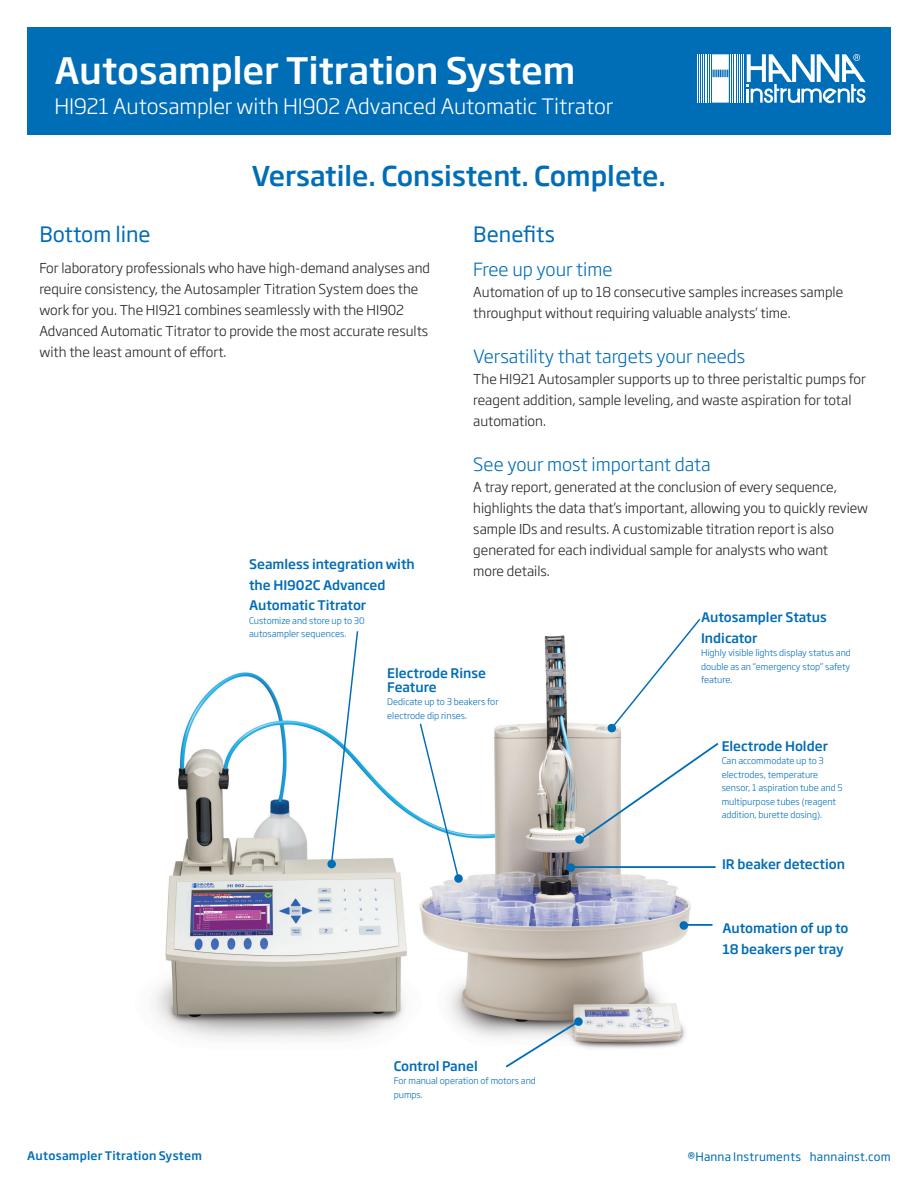
<style>
.page{position:relative;width:918px;height:1188px;background:#fff}
.page>*{position:absolute;margin:0;border:0;box-sizing:border-box;transform-origin:0 0}
.n-COVER-PRODUCT-TEXT{font:500 36px "Soho Gothic Pro";letter-spacing:-.005em;color:#fff}
.t1{font:500 27px "Soho Gothic Pro";color:#006db7}
.n-COVER-PRODUCT-TEXT-2{font:300 21px "Soho Gothic Pro";letter-spacing:-.005em;color:#fff}
.t2{font:21px "Soho Gothic Pro";color:#006db7}
.t3{font:300 18px "Soho Gothic Pro";color:#006db7}
.Body_Copy{font:300 13.5px/21px "Soho Gothic Pro";color:#231f20}
.t4{font:500 13.05px/20.7px "Soho Gothic Pro";color:#006db7}
.t5{font:11.7px "Soho Gothic Pro";letter-spacing:.015em;color:#006db7}
.t6{font:500 11.7px "Soho Gothic Pro";letter-spacing:.02em;color:#006db7}
.t7{font:300 9px/13.5px "Soho Gothic Pro";color:#006db7}
</style>
<div class="page">
<img style="left:155px;top:635px;width:536px;height:414px">
<div style="left:27px;top:27px;width:864px;height:108px;background:#006db7"></div>
<hr style="left:743px;top:54px;width:1px;height:49px;background:#fff">
<hr style="left:741px;top:54px;width:1px;height:49px;background:#fff">
<hr style="left:739px;top:54px;width:1px;height:49px;background:#fff">
<hr style="left:737px;top:54px;width:1px;height:49px;background:#fff">
<hr style="left:736px;top:54px;width:1px;height:49px;background:#fff">
<hr style="left:734px;top:54px;width:1px;height:49px;background:#fff">
<hr style="left:732px;top:54px;width:1px;height:49px;background:#fff">
<hr style="left:730px;top:54px;width:1px;height:49px;background:#fff">
<hr style="left:710px;top:54px;width:1px;height:49px;background:#fff">
<hr style="left:708px;top:54px;width:1px;height:49px;background:#fff">
<hr style="left:707px;top:54px;width:1px;height:49px;background:#fff">
<hr style="left:705px;top:54px;width:1px;height:49px;background:#fff">
<hr style="left:703px;top:54px;width:1px;height:49px;background:#fff">
<hr style="left:701px;top:54px;width:1px;height:49px;background:#fff">
<hr style="left:699px;top:54px;width:1px;height:49px;background:#fff">
<hr style="left:697px;top:54px;width:1px;height:49px;background:#fff">
<svg style="left:712px;top:54px;width:17px;height:49px"></svg>
<svg style="left:747px;top:54px;width:118px;height:49px"></svg>
<div style="left:327px;top:860px;width:9px;height:8px;border:2px solid #006db7;border-radius:50%"></div>
<svg style="left:330px;top:631px;width:29px;height:235px"></svg>
<div style="left:608px;top:724px;width:8px;height:8px;border:2px solid #006db7;border-radius:50%"></div>
<svg style="left:610px;top:619px;width:91px;height:111px"></svg>
<div style="left:575px;top:835px;width:9px;height:9px;border:2px solid #006db7;border-radius:50%"></div>
<div style="left:455px;top:875px;width:7px;height:7px;background:#006db7;border-radius:50%"></div>
<div style="left:454px;top:874px;width:9px;height:9px;border:2px solid #006db7;border-radius:50%"></div>
<svg style="left:419px;top:722px;width:41px;height:157px"></svg>
<div style="left:575px;top:1018px;width:7px;height:7px;background:#006db7;border-radius:50%"></div>
<div style="left:574px;top:1017px;width:9px;height:9px;border:2px solid #006db7;border-radius:50%"></div>
<svg style="left:504px;top:1020px;width:75px;height:48px"></svg>
<hr style="left:571px;top:866px;width:145px;height:2px;background:#006db7">
<div style="left:567px;top:864px;width:7px;height:7px;background:#006db7;border-radius:50%"></div>
<div style="left:567px;top:863px;width:8px;height:9px;border:2px solid #006db7;border-radius:50%"></div>
<hr style="left:684px;top:924px;width:29px;height:2px;background:#006db7">
<div style="left:680px;top:922px;width:7px;height:7px;background:#006db7;border-radius:50%"></div>
<div style="left:680px;top:921px;width:8px;height:9px;border:2px solid #006db7;border-radius:50%"></div>
<svg style="left:577px;top:741px;width:142px;height:102px"></svg>
<p class="n-COVER-PRODUCT-TEXT" style="left:55px;top:43px;width:522px">Autosampler Titration System</p>
<p class="n-COVER-PRODUCT-TEXT-2" style="left:55px;top:90px;width:560px">HI921 Autosampler with HI902 Advanced Automatic Titrator</p>
<p class="t1" style="left:252px;top:155px;width:416px">Versatile. Consistent. Complete.</p>
<p class="t2" style="left:473px;top:218px;width:83px">Benefits</p>
<p class="t3" style="left:473px;top:256px;width:141px">Free up your time</p>
<p class="Body_Copy" style="left:473px;top:281px;width:372px">Automation of up to 18 consecutive samples increases sample throughput without requiring valuable analysts’ time.</p>
<p class="t3" style="left:473px;top:343px;width:274px">Versatility that targets your needs</p>
<p class="Body_Copy" style="left:473px;top:368px;width:394px">The HI921 Autosampler supports up to three peristaltic pumps for reagent addition, sample leveling, and waste aspiration for total automation.</p>
<p class="t3" style="left:473px;top:451px;width:239px">See your most important data</p>
<p class="Body_Copy" style="left:473px;top:476px;width:365px">A tray report, generated at the conclusion of every sequence,</p>
<p class="Body_Copy" style="left:473px;top:497px;width:396px">highlights the data that’s important, allowing you to quickly review sample IDs and results. A customizable titration report is also</p>
<p class="Body_Copy" style="left:473px;top:539px;width:356px">generated for each individual sample for analysts who want</p>
<p class="Body_Copy" style="left:473px;top:560px;width:78px">more details.</p>
<p class="t2" style="left:39px;top:218px;width:113px">Bottom line</p>
<p class="Body_Copy" style="left:39px;top:257px;width:392px">For laboratory professionals who have high-demand analyses and require consistency, the Autosampler Titration System does the work for you. The HI921 combines seamlessly with the HI902</p>
<p class="Body_Copy" style="left:39px;top:320px;width:390px">Advanced Automatic Titrator to provide the most accurate results with the least amount of effort.</p>
<p class="t4" style="left:249px;top:553px;width:167px">Seamless integration with the HI902C Advanced<br>Automatic Titrator</p>
<p class="t7" style="left:249px;top:613px;width:117px">Customize and store up to 30 autosampler sequences.</p>
<p class="t4" style="left:701px;top:606px;width:127px">Autosampler Status<br>Indicator</p>
<p class="t7" style="left:701px;top:646px;width:151px;text-align:justify">Highly visible lights display status and double as an “emergency stop” safety feature.</p>
<p class="t4" style="left:387px;top:666px;width:100px;line-height:13.5px">Electrode Rinse<br>Feature</p>
<p class="t7" style="left:387px;top:695px;width:113px">Dedicate up to 3 beakers for</p>
<p class="t7" style="left:387px;top:708px;width:81px">electrode dip rinses.</p>
<p class="t4" style="left:722px;top:735px;width:108px">Electrode Holder</p>
<p class="t7" style="left:722px;top:753px;width:123px">Can accommodate up to 3 electrodes, temperature sensor, 1 aspiration tube and 5 multipurpose tubes (reagent addition, burette dosing).</p>
<p class="t4" style="left:722px;top:853px;width:124px">IR beaker detection</p>
<p class="t4" style="left:394px;top:1055px;width:86px">Control Panel</p>
<p class="t7" style="left:394px;top:1074px;width:144px">For manual operation of motors and pumps.</p>
<p class="t4" style="left:722px;top:917px;width:128px">Automation of up to<br>18 beakers per tray</p>
<p class="t6" style="left:27px;top:1146px;width:176px">Autosampler Titration System</p>
<p class="t5" style="left:688px;top:1148px;width:205px">®Hanna Instruments hannainst.com</p>
</div>
